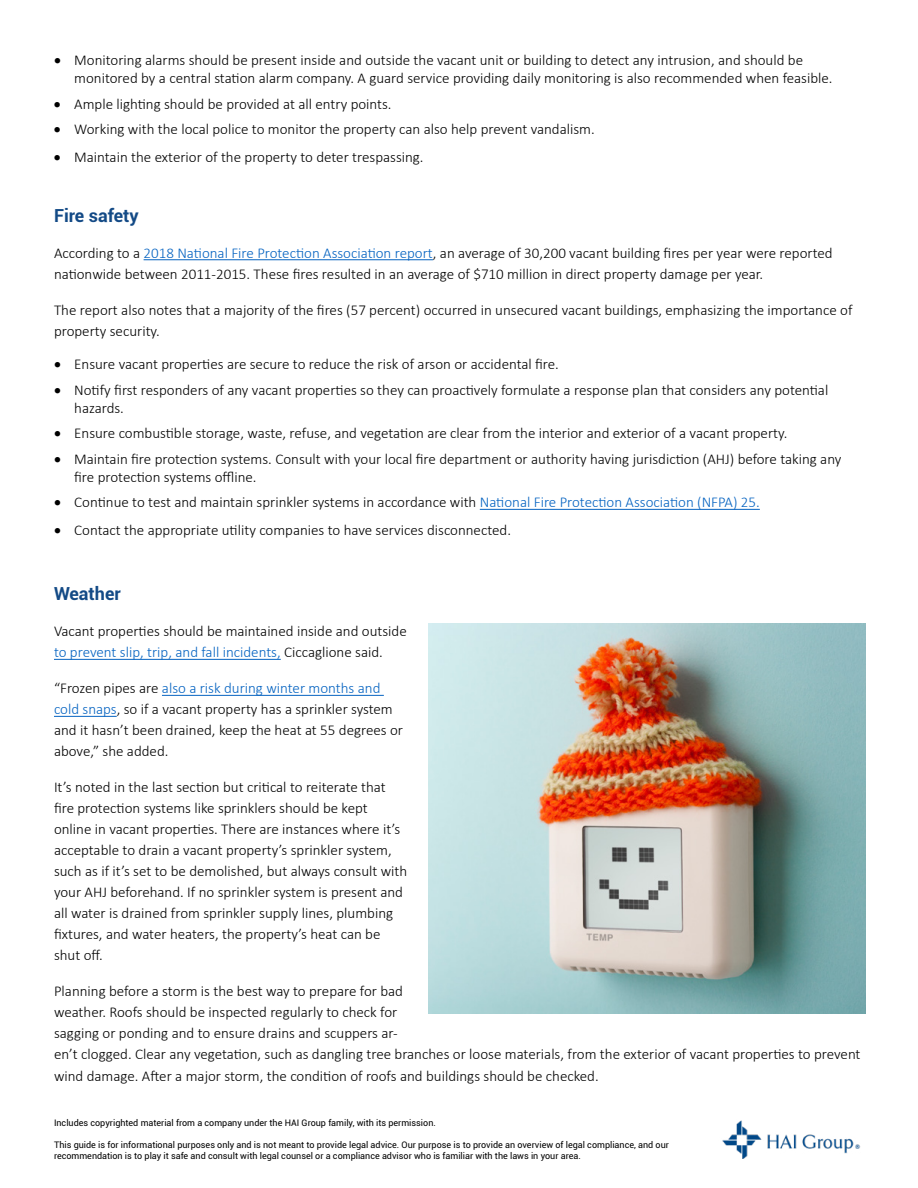
<style>
.page{position:relative;width:918px;height:1188px;background:#fff}
.page>*{position:absolute;margin:0;border:0;box-sizing:border-box;transform-origin:0 0}
.t1{font:700 18px "Roboto";color:#134a86}
.t2{font:300 15px/21px "Calibri";color:#000}
.t3{font:9px/10.8px "Roboto";color:#000}
.s1{color:#0563c1}
</style>
<div class="page">
<hr style="left:144px;top:259px;width:289px;height:1px;background:#0563c1">
<hr style="left:480px;top:509px;width:280px;height:1px;background:#0563c1">
<hr style="left:54px;top:659px;width:227px;height:1px;background:#0563c1">
<hr style="left:162px;top:695px;width:222px;height:1px;background:#0563c1">
<hr style="left:54px;top:716px;width:63px;height:1px;background:#0563c1">
<img style="left:722px;top:1120px;width:139px;height:39px">
<img style="left:428px;top:623px;width:438px;height:391px">
<p class="t2" style="left:74px;top:51px;width:760px;line-height:18px;text-indent:-20px">• Monitoring alarms should be present inside and outside the vacant unit or building to detect any intrusion, and should be monitored by a central station alarm company. A guard service providing daily monitoring is also recommended when feasible.</p>
<p class="t2" style="left:54px;top:93px;width:339px">• Ample lighting should be provided at all entry points.</p>
<p class="t2" style="left:54px;top:119px;width:542px">• Working with the local police to monitor the property can also help prevent vandalism.</p>
<p class="t2" style="left:54px;top:146px;width:371px">• Maintain the exterior of the property to deter trespassing.</p>
<p class="t1" style="left:54px;top:203px;width:86px">Fire safety</p>
<p class="t2" style="left:54px;top:242px;width:780px">According to a <span class="s1">2018 National Fire Protection Association report</span>, an average of 30,200 vacant building fires per year were reported nationwide between 2011-2015. These fires resulted in an average of $710 million in direct property damage per year.</p>
<p class="t2" style="left:54px;top:299px;width:800px;line-height:21.6px">The report also notes that a majority of the fires (57 percent) occurred in unsecured vacant buildings, emphasizing the importance of property security.</p>
<p class="t2" style="left:54px;top:354px;width:506px">• Ensure vacant properties are secure to reduce the risk of arson or accidental fire.</p>
<p class="t2" style="left:74px;top:381px;width:756px;line-height:18px;text-indent:-20px">• Notify first responders of any vacant properties so they can proactively formulate a response plan that considers any potential hazards.</p>
<p class="t2" style="left:54px;top:423px;width:735px">• Ensure combustible storage, waste, refuse, and vegetation are clear from the interior and exterior of a vacant property.</p>
<p class="t2" style="left:74px;top:450px;width:769px;line-height:18px;text-indent:-20px">• Maintain fire protection systems. Consult with your local fire department or authority having jurisdiction (AHJ) before taking any fire protection systems offline.</p>
<p class="t2" style="left:54px;top:492px;width:707px">• Continue to test and maintain sprinkler systems in accordance with <span class="s1">National Fire Protection Association (NFPA) 25.</span></p>
<p class="t2" style="left:54px;top:519px;width:459px">• Contact the appropriate utility companies to have services disconnected.</p>
<p class="t1" style="left:54px;top:581px;width:68px">Weather</p>
<p class="t2" style="left:54px;top:621px;width:354px">Vacant properties should be maintained inside and outside <span class="s1">to prevent slip, trip, and fall incidents,</span> Ciccaglione said.</p>
<p class="t2" style="left:54px;top:678px;width:351px">“Frozen pipes are <span class="s1">also a risk during winter months and cold snaps</span>, so if a vacant property has a sprinkler system and it hasn’t been drained, keep the heat at 55 degrees or above,” she added.</p>
<p class="t2" style="left:54px;top:777px;width:355px">It’s noted in the last section but critical to reiterate that fire protection systems like sprinklers should be kept online in vacant properties. There are instances where it’s acceptable to drain a vacant property’s sprinkler system, such as if it’s set to be demolished, but always consult with your AHJ beforehand. If no sprinkler system is present and all water is drained from sprinkler supply lines, plumbing fixtures, and water heaters, the property’s heat can be shut off.</p>
<p class="t2" style="left:54px;top:981px;width:808px">Planning before a storm is the best way to prepare for bad<br>weather. Roofs should be inspected regularly to check for<br>sagging or ponding and to ensure drains and scuppers ar-<br>en’t clogged. Clear any vegetation, such as dangling tree branches or loose materials, from the exterior of vacant properties to prevent wind damage. After a major storm, the condition of roofs and buildings should be checked.</p>
<p class="t3" style="left:54px;top:1117px;width:383px">Includes copyrighted material from a company under the HAI Group family, with its permission.</p>
<p class="t3" style="left:54px;top:1139px;width:616px">This guide is for informational purposes only and is not meant to provide legal advice. Our purpose is to provide an overview of legal compliance, and our recommendation is to play it safe and consult with legal counsel or a compliance advisor who is familiar with the laws in your area.</p>
</div>
